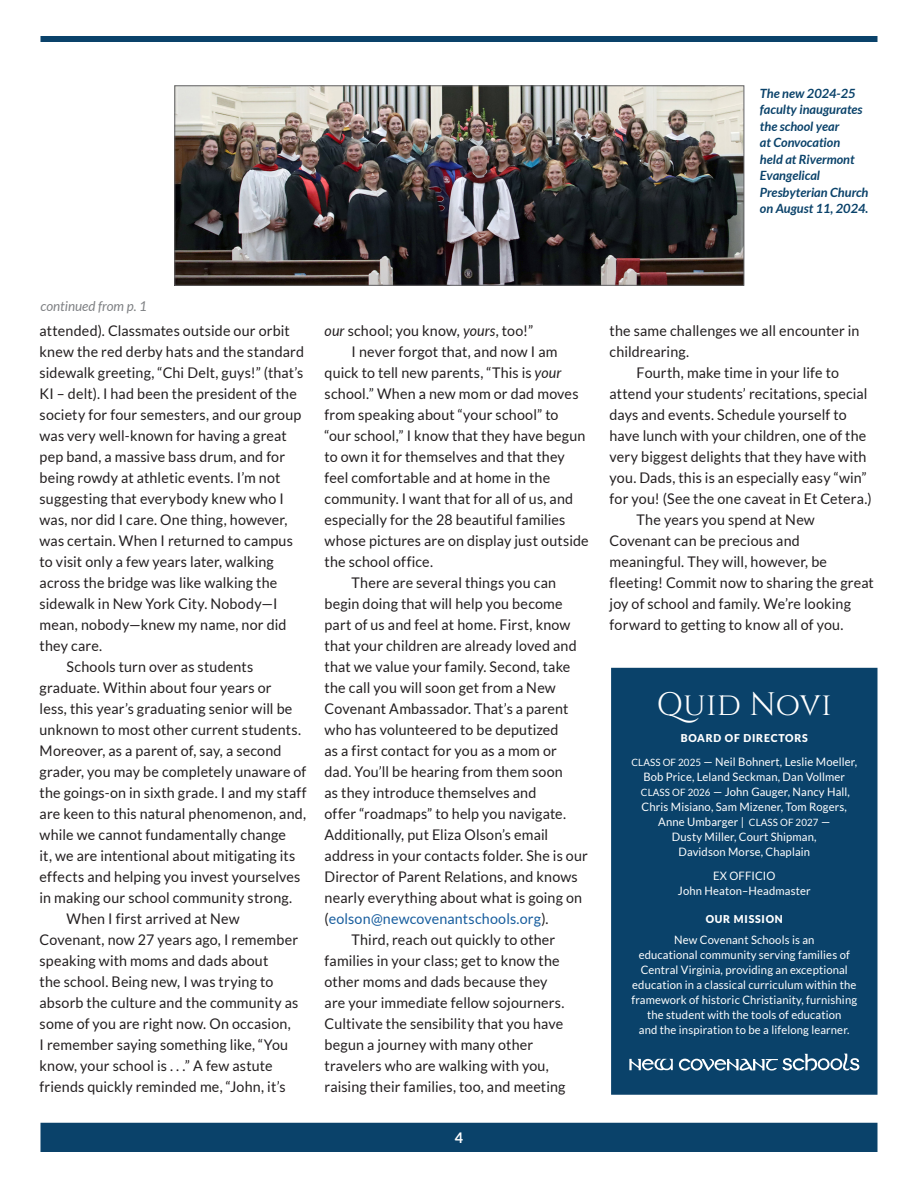
<style>
.page{position:relative;width:918px;height:1188px;background:#fff}
.page>*{position:absolute;margin:0;border:0;box-sizing:border-box;transform-origin:0 0}
.t1{font:32.4px "Cinzel";letter-spacing:.01em;color:#fff}
.QN_Body_Text_--_Main_Article{font:14.7px/21px "Lato";letter-spacing:.01em;color:#231f20}
.t2{font:700 14.7px "Lato";color:#fff}
.QN_Continued--Gray{font:italic 13.5px "Lato";color:#808285}
.QN_Caption--Blue{font:italic 700 12.75px/16.5px "Lato";color:#0a426a}
.t3{font:11.55px/15px "Lato";letter-spacing:.01em;color:#fff;text-align:center}
.t4{font:900 10.8px "Lato";letter-spacing:.075em;color:#fff}
.s1{font-style:italic}
.s2{color:#175d9e}
.s3{font-size:10.05px}
</style>
<div class="page">
<div style="left:42px;top:1124px;width:834px;height:26px;background:#0a426a"></div>
<div style="left:40px;top:1123px;width:838px;height:29px;border:3px solid #0a426a"></div>
<div style="left:40px;top:36px;width:838px;height:6px;background:#0a426a"></div>
<div style="left:612px;top:669px;width:265px;height:425px;background:#0a426a"></div>
<div style="left:611px;top:668px;width:267px;height:427px;border:2px solid #0a426a"></div>
<svg style="left:629px;top:1059px;width:44px;height:11px"></svg>
<svg style="left:679px;top:1054px;width:181px;height:17px"></svg>
<img style="left:176px;top:87px;width:566px;height:197px">
<div style="left:174px;top:85px;width:570px;height:201px;border:1px solid #636366"></div>
<p class="QN_Caption--Blue" style="left:760px;top:85px;width:110px">The new 2024-25 faculty inaugurates the school year<br>at Convocation<br>held at Rivermont<br>Evangelical<br>Presbyterian Church on August 11, 2024.</p>
<p class="QN_Continued--Gray" style="left:40px;top:298px;width:108px">continued from p. 1</p>
<p class="QN_Body_Text_--_Main_Article" style="left:40px;top:320px;width:266px">attended). Classmates outside our orbit knew the red derby hats and the standard sidewalk greeting, “Chi Delt, guys!” (that’s KI – delt). I had been the president of the society for four semesters, and our group was very well-known for having a great pep band, a massive bass drum, and for being rowdy at athletic events. I’m not suggesting that everybody knew who I was, nor did I care. One thing, however, was certain. When I returned to campus to visit only a few years later, walking across the bridge was like walking the sidewalk in New York City. Nobody—I mean, nobody—knew my name, nor did they care.</p>
<p class="QN_Body_Text_--_Main_Article" style="left:40px;top:656px;width:268px;text-indent:27px">Schools turn over as students graduate. Within about four years or<br>less, this year’s graduating senior will be unknown to most other current students.<br>Moreover, as a parent of, say, a second grader, you may be completely unaware of the goings-on in sixth grade. I and my staff are keen to this natural phenomenon, and, while we cannot fundamentally change<br>it, we are intentional about mitigating its effects and helping you invest yourselves in making our school community strong.</p>
<p class="QN_Body_Text_--_Main_Article" style="left:40px;top:908px;width:260px;text-indent:27px">When I first arrived at New Covenant, now 27 years ago, I remember speaking with moms and dads about<br>the school. Being new, I was trying to absorb the culture and the community as some of you are right now. On occasion, I remember saying something like, “You know, your school is . . .” A few astute friends quickly reminded me, “John, it’s</p>
<p class="QN_Body_Text_--_Main_Article" style="left:325px;top:320px;width:210px"><span class="s1">our</span> school; you know, <span class="s1">yours</span>, too!”</p>
<p class="QN_Body_Text_--_Main_Article" style="left:325px;top:341px;width:266px;text-indent:27px">I never forgot that, and now I am quick to tell new parents, “This is <span class="s1">your </span>school.” When a new mom or dad moves from speaking about “your school” to “our school,” I know that they have begun to own it for themselves and that they feel comfortable and at home in the community. I want that for all of us, and especially for the 28 beautiful families whose pictures are on display just outside the school office.</p>
<p class="QN_Body_Text_--_Main_Article" style="left:325px;top:572px;width:265px;text-indent:27px">There are several things you can begin doing that will help you become part of us and feel at home. First, know that your children are already loved and that we value your family. Second, take the call you will soon get from a New Covenant Ambassador. That’s a parent who has volunteered to be deputized<br>as a first contact for you as a mom or<br>dad. You’ll be hearing from them soon<br>as they introduce themselves and<br>offer “roadmaps” to help you navigate.<br>Additionally, put Eliza Olson’s email address in your contacts folder. She is our Director of Parent Relations, and knows nearly everything about what is going on (<span class="s2">eolson@newcovenantschools.org</span>).</p>
<p class="QN_Body_Text_--_Main_Article" style="left:325px;top:929px;width:242px;text-indent:27px">Third, reach out quickly to other families in your class; get to know the other moms and dads because they are your immediate fellow sojourners.<br>Cultivate the sensibility that you have begun a journey with many other travelers who are walking with you, raising their families, too, and meeting</p>
<p class="t2" style="left:455px;top:1129px;width:10px">4</p>
<p class="QN_Body_Text_--_Main_Article" style="left:610px;top:320px;width:251px">the same challenges we all encounter in childrearing.</p>
<p class="QN_Body_Text_--_Main_Article" style="left:610px;top:362px;width:264px;text-indent:27px">Fourth, make time in your life to attend your students’ recitations, special days and events. Schedule yourself to have lunch with your children, one of the very biggest delights that they have with you. Dads, this is an especially easy “win” for you! (See the one caveat in Et Cetera.)</p>
<p class="QN_Body_Text_--_Main_Article" style="left:610px;top:509px;width:266px;text-indent:27px">The years you spend at New Covenant can be precious and meaningful. They will, however, be fleeting! Commit now to sharing the great joy of school and family. We’re looking forward to getting to know all of you.</p>
<p class="t1" style="left:657px;top:683px;width:176px">Quid Novi</p>
<p class="t4" style="left:681px;top:732px;width:129px">BOARD OF DIRECTORS</p>
<p class="t3" style="left:631px;top:754px;width:227px"><span class="s3">CLASS OF 2025</span> — Neil Bohnert, Leslie Moeller,<br>Bob Price, Leland Seckman, Dan Vollmer</p>
<p class="t3" style="left:641px;top:784px;width:211px"><span class="s3">CLASS OF 2026</span> — John Gauger, Nancy Hall,<br>Chris Misiano, Sam Mizener, Tom Rogers,<br>Anne Umbarger | <span class="s3">CLASS OF 2027</span> —<br>Dusty Miller, Court Shipman,<br>Davidson Morse, Chaplain</p>
<p class="t3" style="left:713px;top:868px;width:64px">EX OFFICIO</p>
<p class="t3" style="left:678px;top:883px;width:134px">John Heaton–Headmaster</p>
<p class="t4" style="left:706px;top:913px;width:79px">OUR MISSION</p>
<p class="t3" style="left:631px;top:933px;width:227px">New Covenant Schools is an<br>educational community serving families of Central Virginia, providing an exceptional education in a classical curriculum within the framework of historic Christianity, furnishing the student with the tools of education<br>and the inspiration to be a lifelong learner.</p>
</div>
